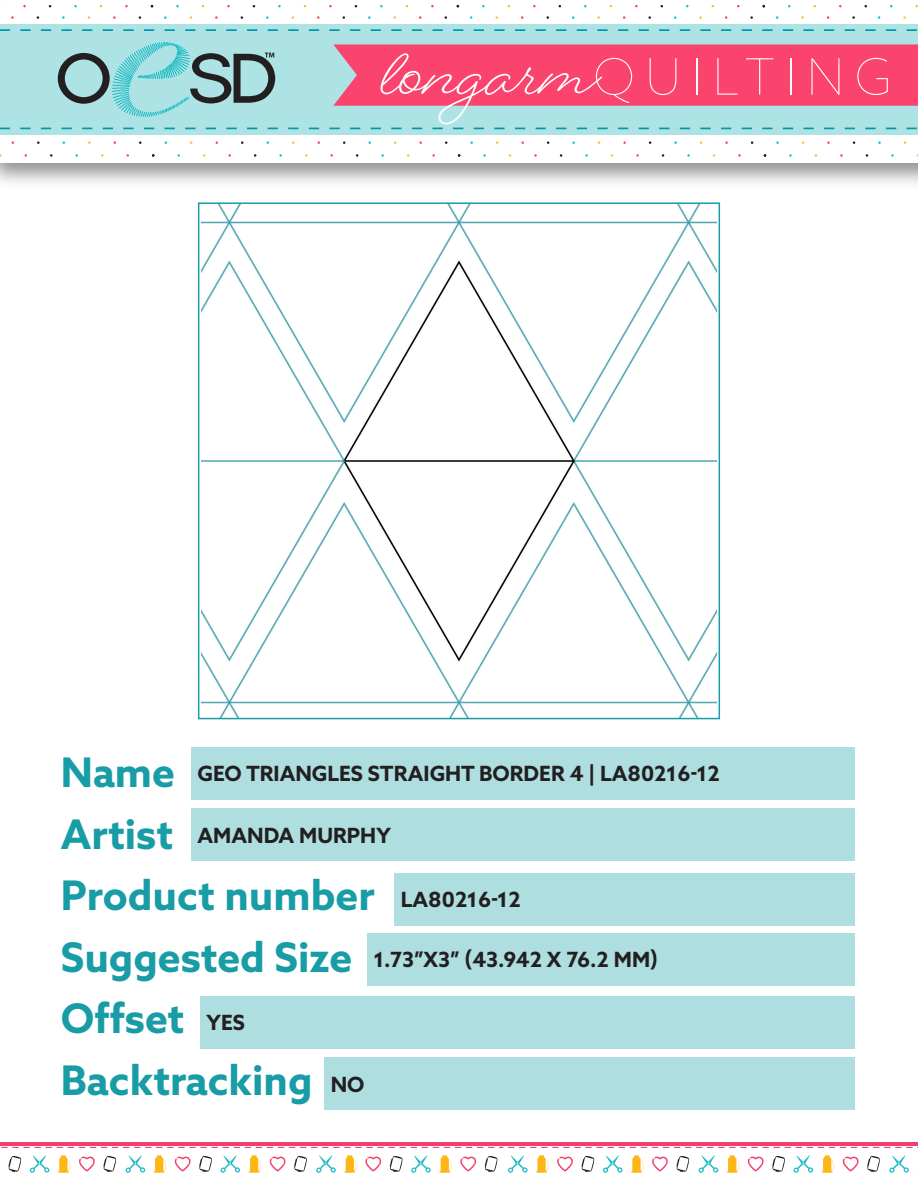
<style>
.page{position:relative;width:918px;height:1188px;background:#fff}
.page>*{position:absolute;margin:0;border:0;box-sizing:border-box;transform-origin:0 0}
.t1{font:100 50.25px "Azo Sans";letter-spacing:.2em;color:#fff}
.t2{font:700 40.8px/61.5px "Azo Sans";color:#189ca6}
.t3{font:700 21px "Azo Sans";color:#231f20}
</style>
<div class="page">
<img style="left:201px;top:205px;width:516px;height:511px">
<div style="left:198px;top:202px;width:522px;height:517px;border:2px solid #189ca6"></div>
<div style="left:0;top:24px;width:918px;height:110px;background:#aee3e5"></div>
<svg style="left:0;top:29px;width:917px;height:2px"></svg>
<svg style="left:0;top:128px;width:330px;height:2px"></svg>
<svg style="left:57px;top:42px;width:219px;height:75px"></svg>
<svg style="left:330px;top:44px;width:588px;height:86px"></svg>
<svg style="left:8px;top:1156px;width:13px;height:16px"></svg>
<svg style="left:58px;top:1155px;width:13px;height:18px"></svg>
<svg style="left:79px;top:1157px;width:16px;height:15px"></svg>
<svg style="left:30px;top:1155px;width:19px;height:18px"></svg>
<svg style="left:103px;top:1156px;width:13px;height:16px"></svg>
<svg style="left:154px;top:1155px;width:12px;height:18px"></svg>
<svg style="left:175px;top:1157px;width:16px;height:15px"></svg>
<svg style="left:126px;top:1155px;width:19px;height:18px"></svg>
<svg style="left:199px;top:1156px;width:13px;height:16px"></svg>
<svg style="left:248px;top:1155px;width:13px;height:18px"></svg>
<svg style="left:270px;top:1157px;width:16px;height:15px"></svg>
<svg style="left:221px;top:1155px;width:19px;height:18px"></svg>
<svg style="left:294px;top:1156px;width:13px;height:16px"></svg>
<svg style="left:344px;top:1155px;width:13px;height:18px"></svg>
<svg style="left:365px;top:1157px;width:16px;height:15px"></svg>
<svg style="left:316px;top:1155px;width:20px;height:18px"></svg>
<svg style="left:390px;top:1156px;width:13px;height:16px"></svg>
<svg style="left:439px;top:1155px;width:13px;height:18px"></svg>
<svg style="left:460px;top:1157px;width:16px;height:15px"></svg>
<svg style="left:411px;top:1155px;width:20px;height:18px"></svg>
<svg style="left:485px;top:1156px;width:13px;height:16px"></svg>
<hr style="left:0;top:1142px;width:502px;height:3px;background:#ef406d">
<svg style="left:1px;top:1147px;width:494px;height:1px"></svg>
<svg style="left:536px;top:1155px;width:13px;height:18px"></svg>
<svg style="left:557px;top:1157px;width:16px;height:15px"></svg>
<svg style="left:508px;top:1155px;width:20px;height:18px"></svg>
<svg style="left:581px;top:1156px;width:13px;height:16px"></svg>
<svg style="left:631px;top:1155px;width:13px;height:18px"></svg>
<svg style="left:652px;top:1157px;width:16px;height:15px"></svg>
<svg style="left:603px;top:1155px;width:20px;height:18px"></svg>
<svg style="left:676px;top:1156px;width:13px;height:16px"></svg>
<svg style="left:727px;top:1155px;width:12px;height:18px"></svg>
<svg style="left:748px;top:1157px;width:16px;height:15px"></svg>
<svg style="left:699px;top:1155px;width:19px;height:18px"></svg>
<svg style="left:772px;top:1156px;width:13px;height:16px"></svg>
<svg style="left:822px;top:1155px;width:12px;height:18px"></svg>
<svg style="left:843px;top:1157px;width:16px;height:15px"></svg>
<svg style="left:794px;top:1155px;width:19px;height:18px"></svg>
<svg style="left:867px;top:1156px;width:13px;height:16px"></svg>
<svg style="left:889px;top:1155px;width:20px;height:18px"></svg>
<hr style="left:500px;top:1142px;width:418px;height:3px;background:#ef406d">
<svg style="left:499px;top:1147px;width:419px;height:1px"></svg>
<div style="left:191px;top:747px;width:664px;height:53px;background:#aedee0"></div>
<div style="left:191px;top:808px;width:664px;height:53px;background:#aedee0"></div>
<div style="left:394px;top:873px;width:461px;height:52px;background:#aedee0"></div>
<div style="left:367px;top:933px;width:488px;height:52px;background:#aedee0"></div>
<div style="left:200px;top:996px;width:655px;height:52px;background:#aedee0"></div>
<div style="left:324px;top:1057px;width:531px;height:53px;background:#aedee0"></div>
<h1 class="t1" style="left:593px;top:45px;width:300px">QUILTING</h1>
<h2 class="t2" style="left:61px;top:741px;width:315px">Name<br>Artist<br>Product number<br>Suggested Size<br>Offset<br>Backtracking</h2>
<p class="t3" style="left:198px;top:760px;width:524px">GEO TRIANGLES STRAIGHT BORDER 4 | LA80216-12</p>
<p class="t3" style="left:198px;top:822px;width:195px">AMANDA MURPHY</p>
<p class="t3" style="left:401px;top:886px;width:121px">LA80216-12</p>
<p class="t3" style="left:374px;top:946px;width:286px">1.73”X3” (43.942 X 76.2 MM)</p>
<p class="t3" style="left:207px;top:1009px;width:40px">YES</p>
<p class="t3" style="left:331px;top:1070px;width:35px">NO</p>
</div>
